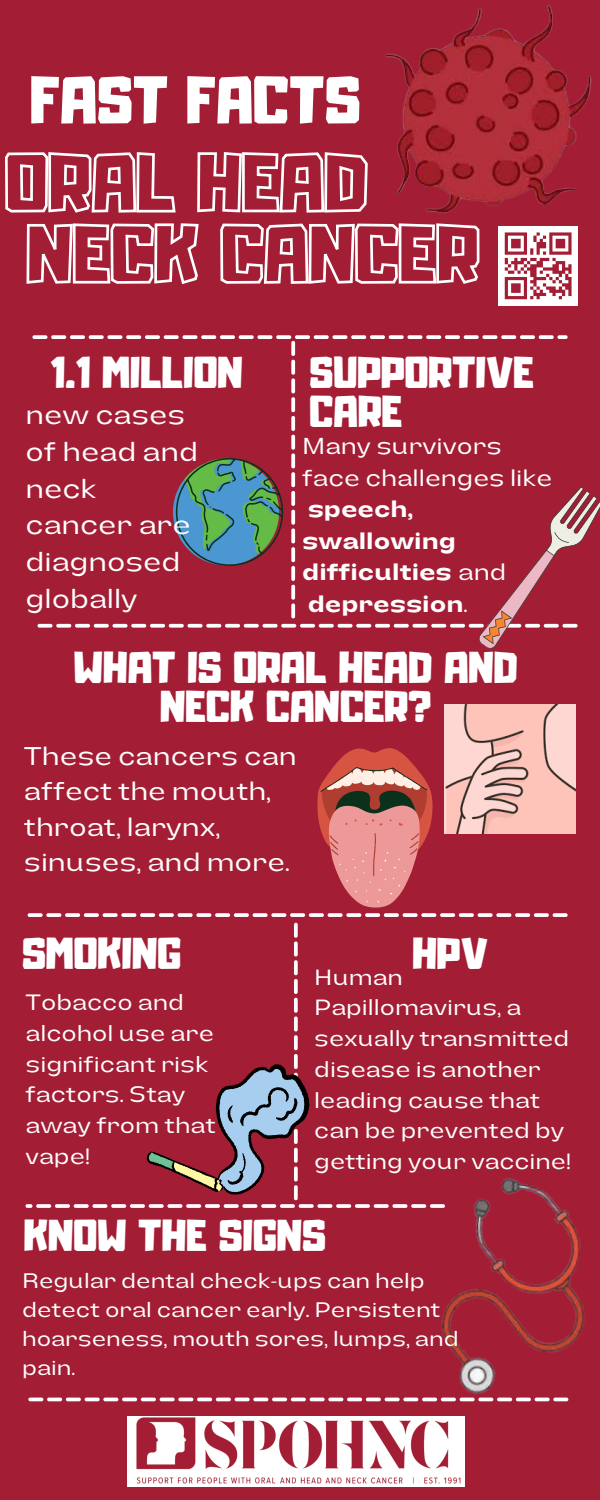
<style>
.page{position:relative;width:600px;height:1500px;background:#a31e35}
.page>*{position:absolute;margin:0;border:0;box-sizing:border-box;transform-origin:0 0}
.t1{font:59.2px "Adumu";color:#fff}
.t2{font:39.3px/39px "Adumu";color:#fff;text-align:center}
.t3{font:expanded 26.6px/36.8px "Lazord";color:#fff}
.t4{font:expanded 25.6px/35.2px "Lazord";color:#fff}
.t5{font:700 expanded 23px/31.5px "Lazord";color:#fff}
.t6{font:expanded 22.2px/30.8px "Lazord";color:#fff}
.t7{font:expanded 22px/30.8px "Lazord";color:#fff}
.t8{font:expanded 21px/29px "Lazord";color:#fff}
.s1{font-weight:400}
</style>
<div class="page">
<svg style="left:28px;top:1398px;width:340px;height:3px"></svg>
<svg style="left:28px;top:748px;width:540px;height:169px"></svg>
<svg style="left:26px;top:923px;width:342px;height:285px"></svg>
<svg style="left:32px;top:335px;width:568px;height:314px"></svg>
<img style="left:128px;top:1416px;width:336px;height:70px">
<svg style="left:5px;top:152px;width:363px;height:61px"></svg>
<svg style="left:26px;top:223px;width:454px;height:62px"></svg>
<div style="left:498px;top:226px;width:80px;height:80px;background:#fff"></div>
<svg style="left:505px;top:232px;width:67px;height:67px"></svg>
<img style="left:385px;top:5px;width:207px;height:208px">
<img style="left:368px;top:1178px;width:217px;height:262px">
<img style="left:445px;top:705px;width:130px;height:128px">
<p class="t1" style="left:30px;top:76px;width:332px">FAST FACTS</p>
<p class="t2" style="left:310px;top:356px;width:226px;text-align:left">SUPPORTIVE<br>CARE</p>
<p class="t2" style="left:50px;top:356px;width:194px">1.1 MILLION</p>
<p class="t3" style="left:26px;top:396px;width:174px">new cases of head and neck cancer are diagnosed globally</p>
<p class="t2" style="left:74px;top:652px;width:445px">WHAT IS ORAL HEAD AND<br>NECK CANCER?</p>
<p class="t5" style="left:302px;top:431px;width:252px"><span class="s1">Many survivors face challenges like </span>speech, swallowing difficulties <span class="s1">and </span>depression<span class="s1">.</span></p>
<p class="t4" style="left:24px;top:739px;width:274px">These cancers can affect the mouth, throat, larynx, sinuses, and more.</p>
<p class="t2" style="left:22px;top:937px;width:161px">SMOKING</p>
<p class="t2" style="left:412px;top:937px;width:77px">HPV</p>
<p class="t7" style="left:314px;top:962px;width:258px">Human<br>Papillomavirus, a sexually transmitted disease is another leading cause that can be prevented by getting your vaccine!</p>
<p class="t6" style="left:26px;top:987px;width:192px">Tobacco and alcohol use are significant risk factors. Stay away from that vape!</p>
<p class="t2" style="left:24px;top:1220px;width:304px">KNOW THE SIGNS</p>
<p class="t8" style="left:22px;top:1266px;width:438px">Regular dental check-ups can help detect oral cancer early. Persistent hoarseness, mouth sores, lumps, and pain.</p>
</div>
